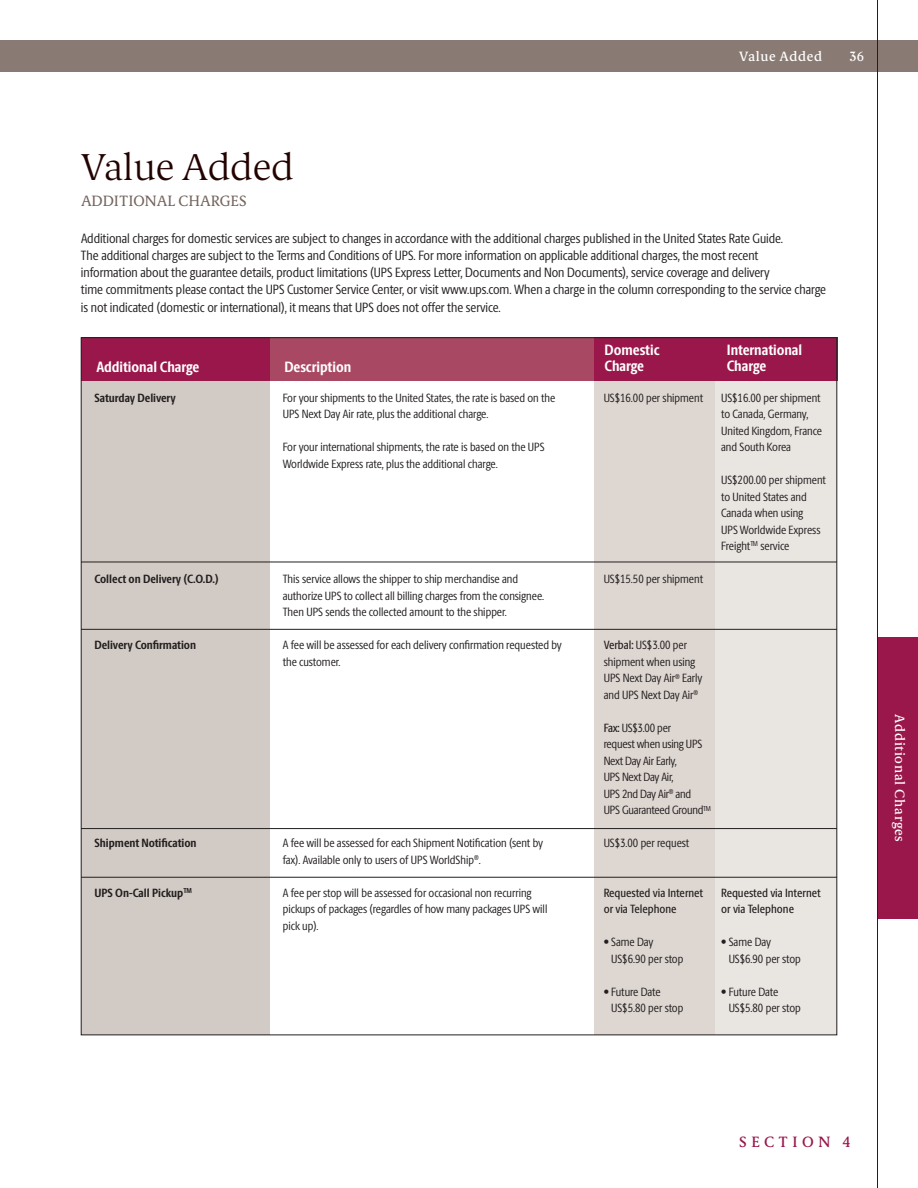
<style>
.page{position:relative;width:918px;height:1188px;background:#fff}
.page>*{position:absolute;margin:0;border:0;box-sizing:border-box;transform-origin:0 0}
.t1{font:200 37.5px "UPS Berlingske Serif Tx";color:#230300}
.t2{font:700 15px/16.5px "UPS Berlingske Sans Cn";letter-spacing:-.005em;color:#fff}
.t3{font:15px "UPS Berlingske Serif Tx";color:#74645e}
.t4{font:500 15px "UPS Berlingske Serif Tx";letter-spacing:.3em;color:#9a174b}
.t5{font:13.5px/17.2px "UPS Berlingske Sans Cn";color:#231f20}
.t6{font:500 13.5px "UPS Berlingske Serif Tx";letter-spacing:.05em;color:#fff}
.t7{font:12px/16.5px "UPS Berlingske Sans Cn";color:#231f20}
.t8{font:700 12px "UPS Berlingske Sans Cn";color:#231f20}
.t9{font:500 12px/16.5px "UPS Berlingske Sans Cn";color:#231f20}
.s1{font-weight:500}
</style>
<div class="page">
<div style="left:594px;top:380px;width:122px;height:655px;background:#ded7d1"></div>
<div style="left:716px;top:380px;width:121px;height:655px;background:#e9e6e2"></div>
<div style="left:81px;top:380px;width:189px;height:655px;background:#d2cac4"></div>
<div style="left:81px;top:338px;width:189px;height:43px;background:#9a174b"></div>
<div style="left:270px;top:338px;width:324px;height:43px;background:#a94862"></div>
<div style="left:594px;top:338px;width:243px;height:43px;background:#9a174b"></div>
<div style="left:0;top:40px;width:918px;height:32px;background:#8a7a74"></div>
<div style="left:877px;top:638px;width:41px;height:281px;background:#9a174b"></div>
<hr style="left:877px;top:0;width:1px;height:1188px;background:#231f20">
<hr style="left:81px;top:562px;width:756px;height:1px;background:#231f20">
<hr style="left:81px;top:629px;width:756px;height:1px;background:#231f20">
<hr style="left:81px;top:828px;width:756px;height:1px;background:#231f20">
<hr style="left:81px;top:877px;width:756px;height:1px;background:#231f20">
<p class="t6" style="left:739px;top:47px;width:84px">Value Added</p>
<p class="t6" style="left:849px;top:47px;width:16px">36</p>
<h1 class="t1" style="left:81px;top:141px;width:214px">Value Added</h1>
<p class="t3" style="left:81px;top:190px;width:167px">ADDITIONAL CHARGES</p>
<p class="t5" style="left:81px;top:231px;width:747px">Additional charges for domestic services are subject to changes in accordance with the additional charges published in the United States Rate Guide.<br>The additional charges are subject to the Terms and Conditions of UPS. For more information on applicable additional charges, the most recent<br>information about the guarantee details, product limitations (UPS Express Letter, Documents and Non Documents), service coverage and delivery<br>time commitments please contact the UPS Customer Service Center, or visit www.ups.com. When a charge in the column corresponding to the service charge is not indicated (domestic or international), it means that UPS does not offer the service.</p>
<p class="t2" style="left:96px;top:358px;width:105px">Additional Charge</p>
<p class="t2" style="left:284px;top:358px;width:68px">Description</p>
<p class="t8" style="left:94px;top:389px;width:83px">Saturday Delivery</p>
<p class="t8" style="left:94px;top:570px;width:126px">Collect on Delivery (C.O.D.)</p>
<p class="t8" style="left:94px;top:636px;width:103px">Delivery Confirmation</p>
<p class="t7" style="left:283px;top:391px;width:274px">For your shipments to the United States, the rate is based on the<br>UPS Next Day Air rate, plus the additional charge.</p>
<p class="t7" style="left:283px;top:440px;width:263px">For your international shipments, the rate is based on the UPS<br>Worldwide Express rate, plus the additional charge.</p>
<p class="t7" style="left:283px;top:572px;width:263px">This service allows the shipper to ship merchandise and authorize UPS to collect all billing charges from the consignee.<br>Then UPS sends the collected amount to the shipper.</p>
<p class="t7" style="left:283px;top:638px;width:281px">A fee will be assessed for each delivery confirmation requested by the customer.</p>
<p class="t8" style="left:94px;top:834px;width:104px">Shipment Notification</p>
<p class="t8" style="left:94px;top:884px;width:99px">UPS On-Call Pickup<sup>TM</sup></p>
<p class="t7" style="left:283px;top:836px;width:262px">A fee will be assessed for each Shipment Notification (sent by fax). Available only to users of UPS WorldShip<sup>®</sup>.</p>
<p class="t7" style="left:283px;top:886px;width:266px">A fee per stop will be assessed for occasional non recurring pickups of packages (regardles of how many packages UPS will pick up).</p>
<p class="t2" style="left:605px;top:341px;width:56px">Domestic<br>Charge</p>
<p class="t7" style="left:604px;top:391px;width:101px">US$16.00 per shipment</p>
<p class="t7" style="left:604px;top:572px;width:101px">US$15.50 per shipment</p>
<p class="t2" style="left:727px;top:341px;width:77px">International<br>Charge</p>
<p class="t7" style="left:721px;top:391px;width:102px">US$16.00 per shipment to Canada, Germany,<br>United Kingdom, France and South Korea</p>
<p class="t7" style="left:721px;top:473px;width:106px">US$200.00 per shipment to United States and<br>Canada when using<br>UPS Worldwide Express<br>Freight<sup>TM</sup> service</p>
<p class="t7" style="left:604px;top:638px;width:100px"><span class="s1">Verbal:</span> US$3.00 per shipment when using<br>UPS Next Day Air<sup>®</sup> Early and UPS Next Day Air<sup>®</sup></p>
<p class="t7" style="left:604px;top:721px;width:109px"><span class="s1">Fax:</span> US$3.00 per<br>request when using UPS<br>Next Day Air Early,<br>UPS Next Day Air,<br>UPS 2nd Day Air<sup>®</sup> and<br>UPS Guaranteed Ground<sup>TM</sup></p>
<p class="t7" style="left:604px;top:836px;width:87px">US$3.00 per request</p>
<p class="t9" style="left:604px;top:884px;width:101px">Requested via Internet or via Telephone</p>
<p class="t7" style="left:611px;top:935px;width:74px;text-indent:-8px">• Same Day<br>US$6.90 per stop</p>
<p class="t7" style="left:611px;top:985px;width:74px;text-indent:-8px">• Future Date<br>US$5.80 per stop</p>
<p class="t9" style="left:721px;top:884px;width:101px">Requested via Internet or via Telephone</p>
<p class="t7" style="left:729px;top:935px;width:74px;text-indent:-8px">• Same Day<br>US$6.90 per stop</p>
<p class="t7" style="left:729px;top:985px;width:74px;text-indent:-8px">• Future Date<br>US$5.80 per stop</p>
<p class="t6" style="left:909px;top:714px;width:129px;rotate:90deg">Additional Charges</p>
<p class="t4" style="left:739px;top:1131px;width:113px">SECTION 4</p>
</div>
